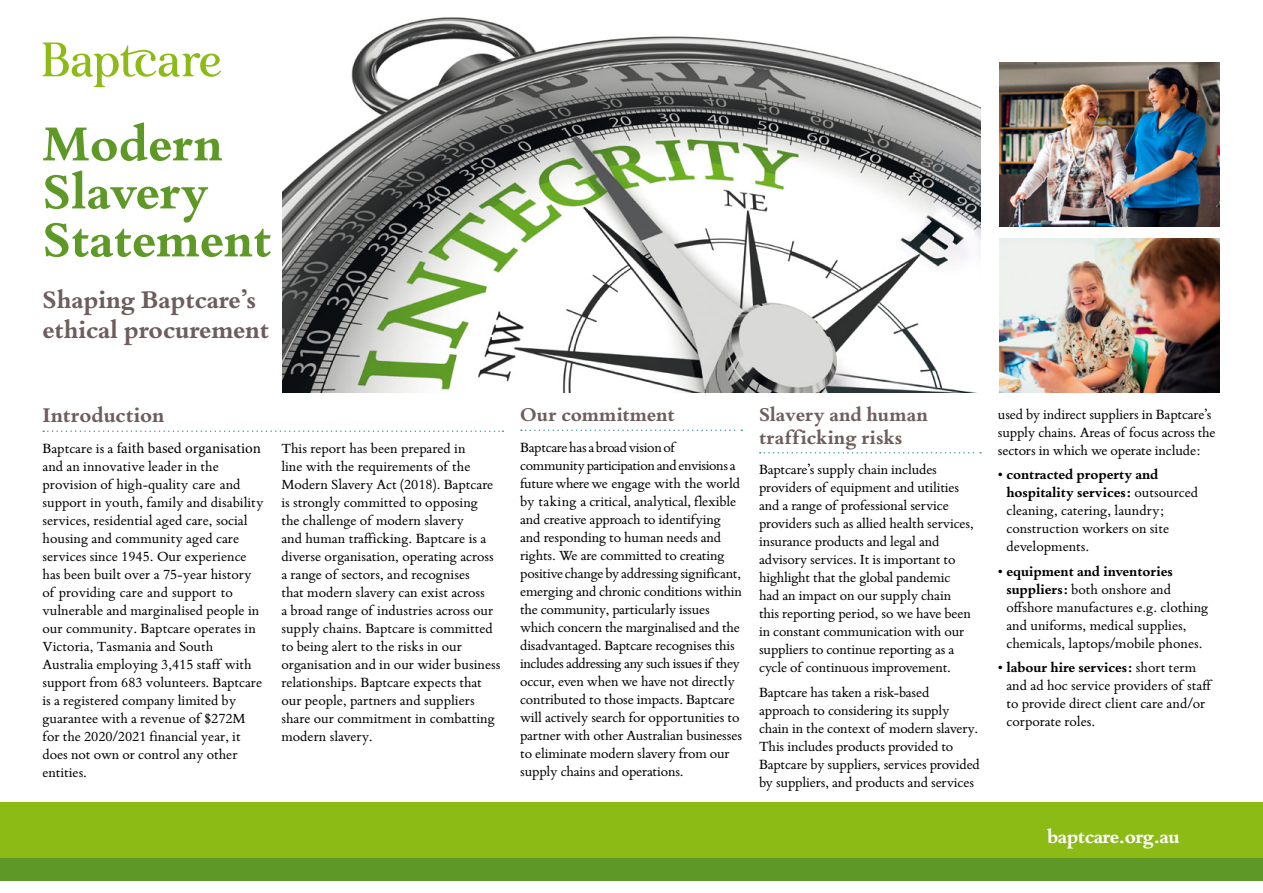
<style>
.page{position:relative;width:1263px;height:893px;background:#fff}
.page>*{position:absolute;margin:0;border:0;box-sizing:border-box;transform-origin:0 0}
.t1{font:700 54px/48px "Bembo Book MT Std";color:#5e9928}
.t2{font:700 27px/30px "Bembo Book MT Std";color:#6d5e5d}
.t3{font:700 22.5px "Bembo Book MT Std";color:#6d5e5d}
.t4{font:700 21px/22.5px "Bembo Book MT Std";letter-spacing:.005em;color:#6d5e5d}
.t5{font:700 21px "Bembo Book MT Std";letter-spacing:-.02em;color:#fff}
.t6{font:15px/18px "Bembo Book MT Std";letter-spacing:-.01em;color:#000}
.t7{font:15px "Minion Pro";color:#000}
.s1{font-family:"Bembo Book MT Std"}
.s2{font-weight:700}
</style>
<div class="page">
<img style="left:282px;top:17px;width:699px;height:375px">
<svg style="left:43px;top:43px;width:178px;height:44px"></svg>
<img style="left:999px;top:62px;width:221px;height:164px">
<img style="left:999px;top:239px;width:221px;height:153px">
<svg style="left:43px;top:430px;width:460px;height:2px"></svg>
<svg style="left:521px;top:430px;width:221px;height:1px"></svg>
<svg style="left:760px;top:452px;width:221px;height:2px"></svg>
<div style="left:0;top:801px;width:1263px;height:57px;background:#8cbb15"></div>
<div style="left:0;top:858px;width:1263px;height:23px;background:#5e9928"></div>
<h1 class="t1" style="left:43px;top:117px;width:230px">Modern<br>Slavery<br>Statement</h1>
<h2 class="t2" style="left:43px;top:283px;width:228px">Shaping Baptcare’s ethical procurement</h2>
<h3 class="t3" style="left:43px;top:400px;width:123px">Introduction</h3>
<p class="t7" style="left:43px;top:438px;width:220px"><span class="s1">Baptcare is a</span> faith based organisation</p>
<p class="t6" style="left:43px;top:456px;width:222px">and an innovative leader in the provision of high-quality care and support in youth, family and disability services, residential aged care, social housing and community aged care services since 1945. Our experience has been built over a 75-year history of providing care and support to vulnerable and marginalised people in our community. Baptcare operates in Victoria, Tasmania and South Australia employing 3,415 staff with support from 683 volunteers. Baptcare is a registered company limited by guarantee with a revenue of $272M for the 2020/2021 financial year, it does not own or control any other entities.</p>
<p class="t6" style="left:281px;top:438px;width:221px">This report has been prepared in<br>line with the requirements of the Modern Slavery Act (2018). Baptcare is strongly committed to opposing<br>the challenge of modern slavery<br>and human trafficking. Baptcare is a diverse organisation, operating across a range of sectors, and recognises<br>that modern slavery can exist across<br>a broad range of industries across our supply chains. Baptcare is committed to being alert to the risks in our organisation and in our wider business relationships. Baptcare expects that our people, partners and suppliers share our commitment in combatting modern slavery.</p>
<h3 class="t4" style="left:520px;top:402px;width:156px">Our commitment</h3>
<p class="t6" style="left:520px;top:437px;width:223px">Baptcare has a broad vision of community participation and envisions a future where we engage with the world by taking a critical, analytical, flexible and creative approach to identifying and responding to human needs and rights. We are committed to creating positive change by addressing significant, emerging and chronic conditions within the community, particularly issues which concern the marginalised and the disadvantaged. Baptcare recognises this includes addressing any such issues if they occur, even when we have not directly contributed to those impacts. Baptcare will actively search for opportunities to partner with other Australian businesses to eliminate modern slavery from our supply chains and operations.</p>
<h3 class="t4" style="left:759px;top:402px;width:170px">Slavery and human trafficking risks</h3>
<p class="t6" style="left:759px;top:460px;width:216px">Baptcare’s supply chain includes providers of equipment and utilities and a range of professional service providers such as allied health services, insurance products and legal and advisory services. It is important to highlight that the global pandemic had an impact on our supply chain this reporting period, so we have been in constant communication with our suppliers to continue reporting as a cycle of continuous improvement.</p>
<p class="t6" style="left:759px;top:682px;width:222px">Baptcare has taken a risk-based approach to considering its supply chain in the context of modern slavery.<br>This includes products provided to Baptcare by suppliers, services provided by suppliers, and products and services</p>
<p class="t6" style="left:998px;top:405px;width:219px">used by indirect suppliers in Baptcare’s supply chains. Areas of focus across the sectors in which we operate include:</p>
<p class="t6" style="left:1006px;top:465px;width:193px;text-indent:-9px">• <span class="s2">contracted property and hospitality services:</span> outsourced cleaning, catering, laundry; construction workers on site developments.</p>
<p class="t6" style="left:1006px;top:561px;width:204px;text-indent:-9px">• <span class="s2">equipment and inventories suppliers:</span> both onshore and offshore manufactures e.g. clothing and uniforms, medical supplies, chemicals, laptops/mobile phones.</p>
<p class="t6" style="left:1006px;top:658px;width:206px;text-indent:-9px">• <span class="s2">labour hire services:</span> short term and ad hoc service providers of staff to provide direct client care and/or corporate roles.</p>
<h3 class="t5" style="left:1047px;top:823px;width:134px">baptcare.org.au</h3>
</div>
